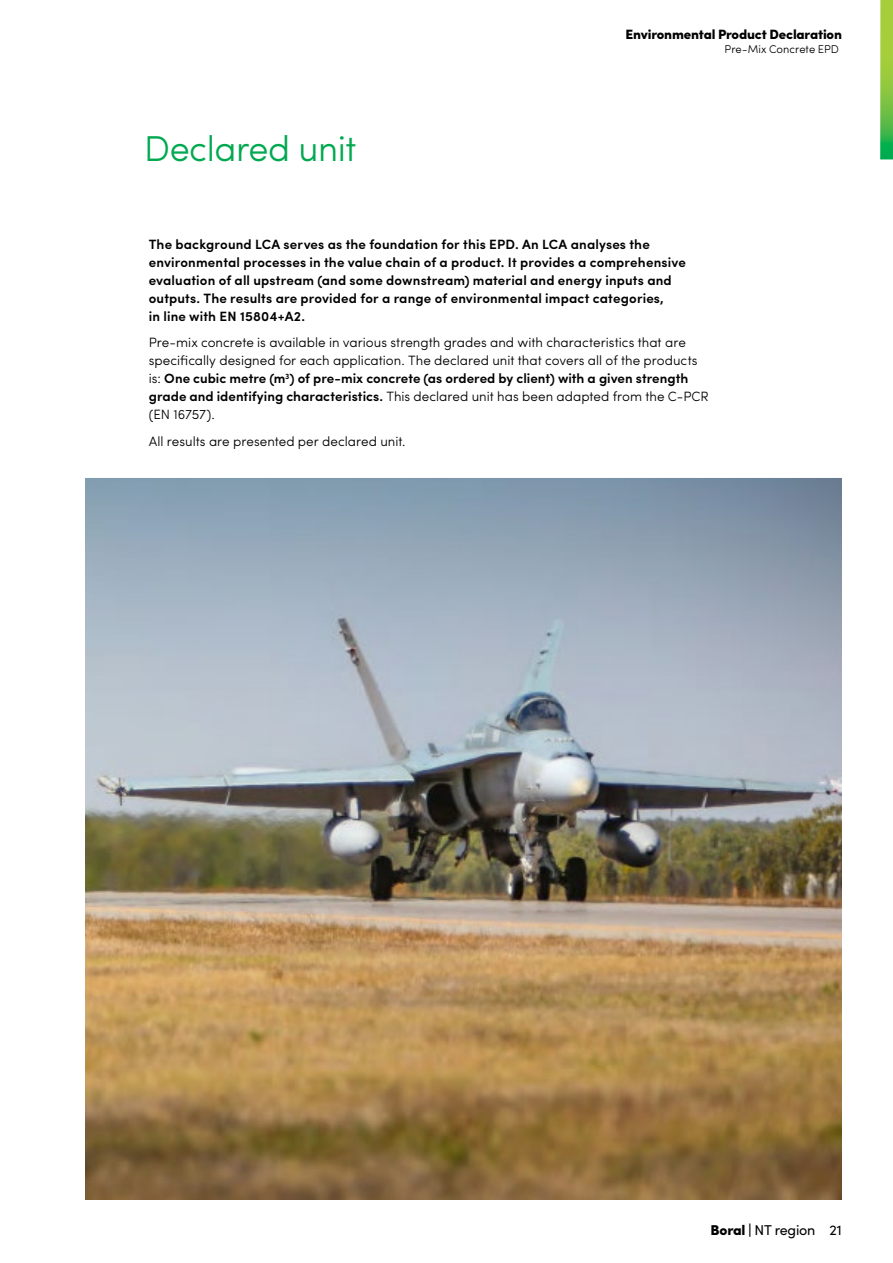
<style>
.page{position:relative;width:893px;height:1263px;background:#fff}
.page>*{position:absolute;margin:0;border:0;box-sizing:border-box;transform-origin:0 0}
.t1{font:300 36px "Sofia Pro";letter-spacing:-.015em;color:#00a94f}
.t2{font:14.25px "Sofia Pro";letter-spacing:-.015em;color:#000}
.t3{font:300 13.5px/18px "Sofia Pro";color:#000}
.t4{font:600 13.5px/18px "Sofia Pro";letter-spacing:.01em;color:#000}
.t5{font:900 13.5px "Sofia Pro";letter-spacing:-.015em;color:#000}
.t6{font:300 11.25px "Sofia Pro";color:#000}
.s1{font-weight:600}
.s2{font-weight:900}
</style>
<div class="page">
<svg style="left:880px;top:0;width:13px;height:159px;background:#7ec545"></svg>
<img style="left:85px;top:478px;width:757px;height:721px">
<p class="t5" style="left:625px;top:23px;width:218px">Environmental Product Declaration</p>
<p class="t6" style="left:725px;top:41px;width:116px">Pre-Mix Concrete EPD</p>
<h1 class="t1" style="left:144px;top:122px;width:214px">Declared unit</h1>
<p class="t4" style="left:149px;top:234px;width:538px">The background LCA serves as the foundation for this EPD. An LCA analyses the environmental processes in the value chain of a product. It provides a comprehensive evaluation of all upstream (and some downstream) material and energy inputs and outputs. The results are provided for a range of environmental impact categories,<br>in line with EN 15804+A2.</p>
<p class="t3" style="left:149px;top:333px;width:561px">Pre-mix concrete is available in various strength grades and with characteristics that are specifically designed for each application. The declared unit that covers all of the products is: <span class="s1">One cubic metre (m</span><sup>3</sup><span class="s1">) of pre-mix concrete (as ordered by client) with a given strength grade and identifying characteristics.</span> This declared unit has been adapted from the C-PCR (EN 16757).</p>
<p class="t3" style="left:149px;top:431px;width:258px">All results are presented per declared unit.</p>
<p class="t2" style="left:711px;top:1220px;width:133px"><span class="s2">Boral |</span> NT region 21</p>
</div>
